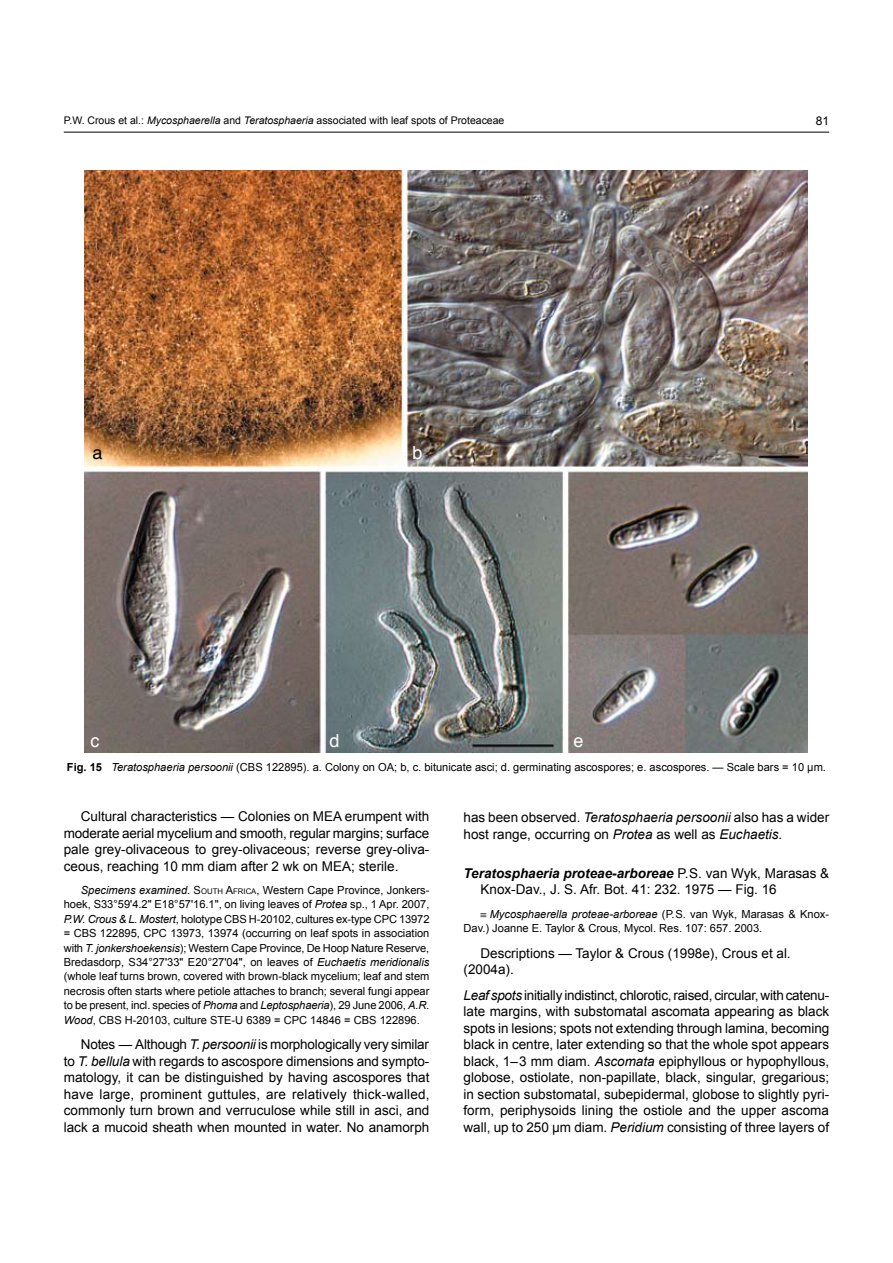
<style>
.page{position:relative;width:893px;height:1263px;background:#fff}
.page>*{position:absolute;margin:0;border:0;box-sizing:border-box;transform-origin:0 0}
.t1{font:18px "Helvetica";color:#fff}
.t2{font:18px "Helvetica";color:#000}
.t3{font:13.5px/16.5px "Arial";color:#000;text-align:justify}
.t4{font:12px "Arial";color:#000}
.t5{font:11.1px/14.4px "Arial";color:#000;text-align:justify}
.t6{font:10.5px "Arial";color:#000}
.s1{font-style:italic}
.s2{font-weight:700}
.s3{font-size:7.8px}
.s4{font-weight:700;font-style:italic}
</style>
<div class="page">
<hr style="left:64px;top:132px;width:765px;height:1px;background:#000">
<img style="left:84px;top:170px;width:723px;height:583px">
<p class="t6" style="left:64px;top:115px;width:442px">P.W. Crous et al.: <span class="s1">Mycosphaerella</span> and <span class="s1">Teratosphaeria</span> associated with leaf spots of Proteaceae</p>
<p class="t4" style="left:816px;top:114px;width:15px">81</p>
<h1 class="t2" style="left:92px;top:437px;width:12px">a</h1>
<h1 class="t1" style="left:90px;top:725px;width:10px">c</h1>
<h1 class="t1" style="left:412px;top:437px;width:12px">b</h1>
<h1 class="t1" style="left:330px;top:725px;width:12px">d</h1>
<h1 class="t1" style="left:573px;top:725px;width:12px">e</h1>
<p class="t5" style="left:67px;top:760px;width:761px"><span class="s2">Fig. 15</span> <span class="s1">Teratosphaeria persoonii</span> (CBS 122895). a. Colony on OA; b, c. bitunicate asci; d. germinating ascospores; e. ascospores. — Scale bars = 10 µm.</p>
<p class="t3" style="left:64px;top:808px;width:367px;text-indent:17px">Cultural characteristics — Colonies on MEA erumpent with moderate aerial mycelium and smooth, regular margins; surface pale grey-olivaceous to grey-olivaceous; reverse grey-oliva&shy;ceous, reaching 10 mm diam after 2 wk on MEA; sterile.</p>
<p class="t5" style="left:64px;top:883px;width:367px;text-indent:17px"><span class="s1">Specimens examined</span>. S<span class="s3">outh</span> A<span class="s3">frica</span>, Western Cape Province, Jonkers&shy;hoek, S33°59'4.2" E18°57'16.1", on living leaves of <span class="s1">Protea</span> sp., 1 Apr. 2007, <span class="s1">P.W. Crous &amp; L. Mostert</span>, holotype CBS H-20102, cultures ex-type CPC 13972 = CBS 122895, CPC 13973, 13974 (occurring on leaf spots in association with <span class="s1">T. jonkershoekensis</span>); Western Cape Province, De Hoop Nature Reserve, Bredasdorp, S34°27'33" E20°27'04", on leaves of <span class="s1">Euchaetis meridionalis </span>(whole leaf turns brown, covered with brown-black mycelium; leaf and stem necrosis often starts where petiole attaches to branch; several fungi appear to be present, incl. species of <span class="s1">Phoma</span> and <span class="s1">Leptosphaeria</span>), 29 June 2006, <span class="s1">A.R.<br>Wood</span>, CBS H-20103, culture STE-U 6389 = CPC 14846 = CBS 122896.</p>
<p class="t3" style="left:64px;top:1036px;width:367px;text-indent:17px">Notes — Although <span class="s1">T. persoonii</span> is morphologically very similar to <span class="s1">T. bellula</span> with regards to ascospore dimensions and sympto&shy;matology, it can be distinguished by having ascospores that have large, prominent guttules, are relatively thick-walled, commonly turn brown and verruculose while still in asci, and lack a mucoid sheath when mounted in water. No anamorph</p>
<p class="t3" style="left:463px;top:809px;width:367px">has been observed. <span class="s1">Teratosphaeria persoonii</span> also has a wider host range, occurring on <span class="s1">Protea</span> as well as <span class="s1">Euchaetis.</span></p>
<p class="t3" style="left:480px;top:865px;width:350px;text-indent:-17px"><span class="s4">Teratosphaeria proteae-arboreae</span> P.S. van Wyk, Marasas &amp;<br>Knox-Dav., J. S. Afr. Bot. 41: 232. 1975 — Fig. 16</p>
<p class="t5" style="left:463px;top:906px;width:367px;text-indent:17px">≡ <span class="s1">Mycosphaerella proteae-arboreae</span> (P.S. van Wyk, Marasas &amp; Knox-<br>Dav.) Joanne E. Taylor &amp; Crous, Mycol. Res. 107: 657. 2003.</p>
<p class="t3" style="left:463px;top:944px;width:329px;text-indent:17px">Descriptions — Taylor &amp; Crous (1998e), Crous et al<span class="s1">. </span>(2004a).</p>
<p class="t3" style="left:463px;top:986px;width:367px"><span class="s1">Leaf spots</span> initially indistinct, chlorotic, raised, circular, with catenu&shy;late margins, with substomatal ascomata appearing as black spots in lesions; spots not extending through lamina, becoming black in centre, later extending so that the whole spot appears black, 1–3 mm diam. <span class="s1">Ascomata</span> epiphyllous or hypophyllous, globose, ostiolate, non-papillate, black, singular, gregarious; in section substomatal, subepidermal, globose to slightly pyri&shy;form, periphysoids lining the ostiole and the upper ascoma wall, up to 250 µm diam. <span class="s1">Peridium</span> consisting of three layers of</p>
</div>
